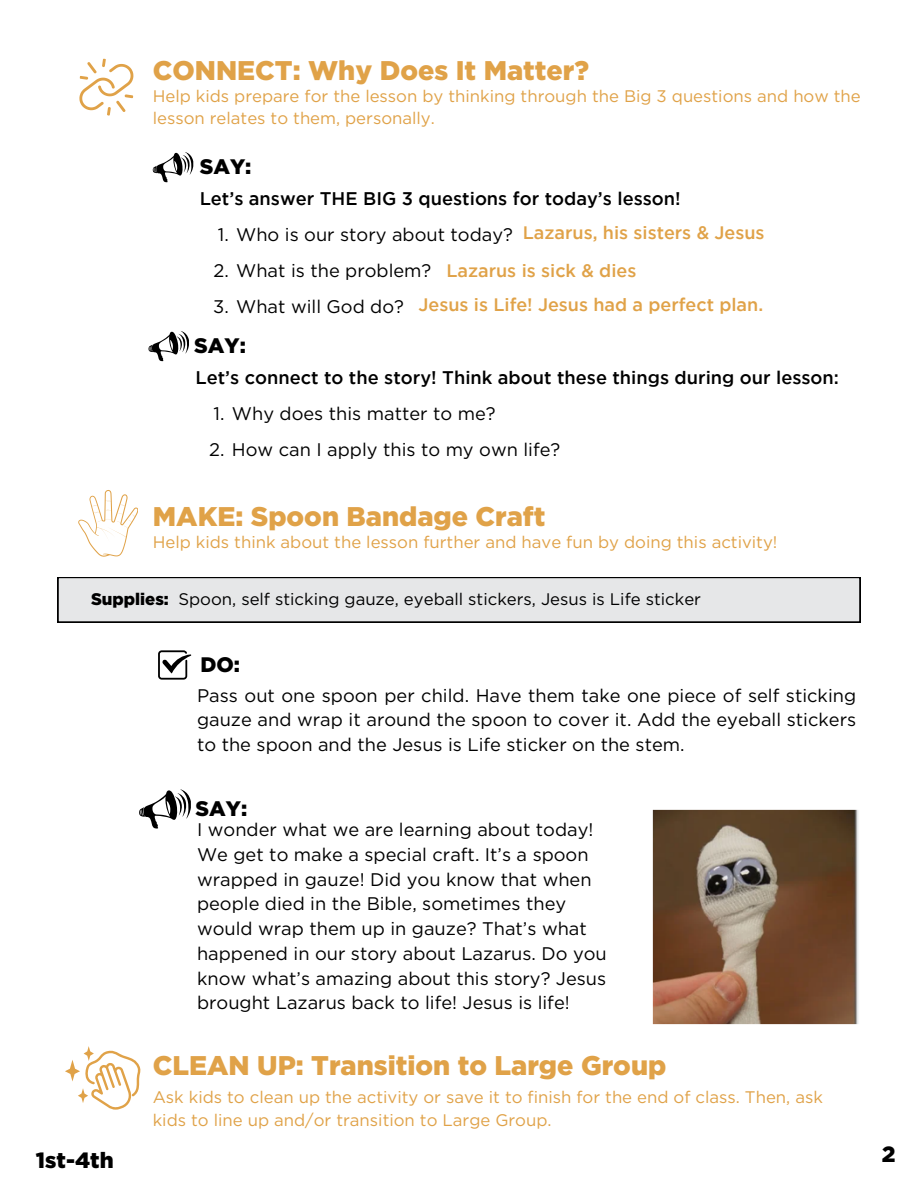
<style>
.page{position:relative;width:918px;height:1188px;background:#fff}
.page>*{position:absolute;margin:0;border:0;box-sizing:border-box;transform-origin:0 0}
.t1{font:900 27px "Gotham";color:#e0a248}
.t2{font:900 22.05px "Gotham";color:#000}
.t3{font:900 21px "Gotham";color:#000}
.t4{font:18.3px/24.8px "Gotham";color:#000;text-align:justify}
.t5{font:500 18.3px "Gotham";color:#000}
.t6{font:500 18px "Gotham";color:#e0a248}
.t7{font:16.8px/22.5px "Gotham";color:#e0a248}
.t8{font:16.8px "Gotham";color:#000}
.t9{font:900 16.8px "Gotham";color:#000}
</style>
<div class="page">
<svg style="left:79px;top:58px;width:55px;height:58px"></svg>
<svg style="left:153px;top:152px;width:40px;height:30px"></svg>
<svg style="left:149px;top:331px;width:40px;height:30px"></svg>
<div style="left:58px;top:577px;width:802px;height:45px;background:#e6e7e8"></div>
<svg style="left:78px;top:490px;width:60px;height:66px"></svg>
<svg style="left:158px;top:650px;width:33px;height:30px"></svg>
<svg style="left:139px;top:789px;width:52px;height:40px"></svg>
<svg style="left:65px;top:1046px;width:76px;height:64px"></svg>
<img style="left:653px;top:809px;width:206px;height:215px">
<p class="t1" style="left:153px;top:55px;width:438px">CONNECT: Why Does It Matter?</p>
<h1 class="t7" style="left:153px;top:85px;width:710px">Help kids prepare for the lesson by thinking through the Big 3 questions and how the lesson relates to them, personally.</h1>
<h2 class="t3" style="left:200px;top:154px;width:53px">SAY:</h2>
<p class="t5" style="left:200px;top:188px;width:483px">Let’s answer THE BIG 3 questions for today’s lesson!</p>
<p class="t4" style="left:218px;top:222px;width:297px">1. Who is our story about today?</p>
<h2 class="t4" style="left:214px;top:258px;width:219px">2. What is the problem?</h2>
<h4 class="t4" style="left:213px;top:294px;width:192px">3. What will God do?</h4>
<p class="t6" style="left:523px;top:223px;width:243px">Lazarus, his sisters &amp; Jesus</p>
<p class="t6" style="left:446px;top:260px;width:191px">Lazarus is sick &amp; dies</p>
<h2 class="t6" style="left:419px;top:295px;width:346px">Jesus is Life! Jesus had a perfect plan.</h2>
<p class="t3" style="left:194px;top:333px;width:53px">SAY:</p>
<p class="t5" style="left:195px;top:367px;width:645px">Let’s connect to the story! Think about these things during our lesson:</p>
<p class="t4" style="left:214px;top:401px;width:284px">1. Why does this matter to me?</p>
<p class="t4" style="left:209px;top:437px;width:353px">2. How can I apply this to my own life?</p>
<h4 class="t1" style="left:153px;top:501px;width:394px">MAKE: Spoon Bandage Craft</h4>
<h4 class="t7" style="left:153px;top:531px;width:626px">Help kids think about the lesson further and have fun by doing this activity!</h4>
<h4 class="t9" style="left:91px;top:590px;width:79px">Supplies:</h4>
<p class="t8" style="left:178px;top:591px;width:524px">Spoon, self sticking gauze, eyeball stickers, Jesus is Life sticker</p>
<h4 class="t3" style="left:200px;top:652px;width:41px">DO:</h4>
<h2 class="t4" style="left:197px;top:683px;width:661px">Pass out one spoon per child. Have them take one piece of self sticking gauze and wrap it around the spoon to cover it. Add the eyeball stickers to the spoon and the Jesus is Life sticker on the stem.</h2>
<p class="t3" style="left:195px;top:797px;width:53px">SAY:</p>
<p class="t4" style="left:197px;top:817px;width:411px;text-align:left">I wonder what we are learning about today!<br>We get to make a special craft. It’s a spoon wrapped in gauze! Did you know that when people died in the Bible, sometimes they would wrap them up in gauze? That’s what happened in our story about Lazarus. Do you know what’s amazing about this story? Jesus brought Lazarus back to life! Jesus is life!</p>
<p class="t1" style="left:153px;top:1050px;width:515px">CLEAN UP: Transition to Large Group</p>
<p class="t7" style="left:153px;top:1086px;width:672px">Ask kids to clean up the activity or save it to finish for the end of class. Then, ask kids to line up and/or transition to Large Group.</p>
<p class="t2" style="left:36px;top:1148px;width:79px">1st-4th</p>
<h4 class="t2" style="left:882px;top:1142px;width:15px">2</h4>
</div>
